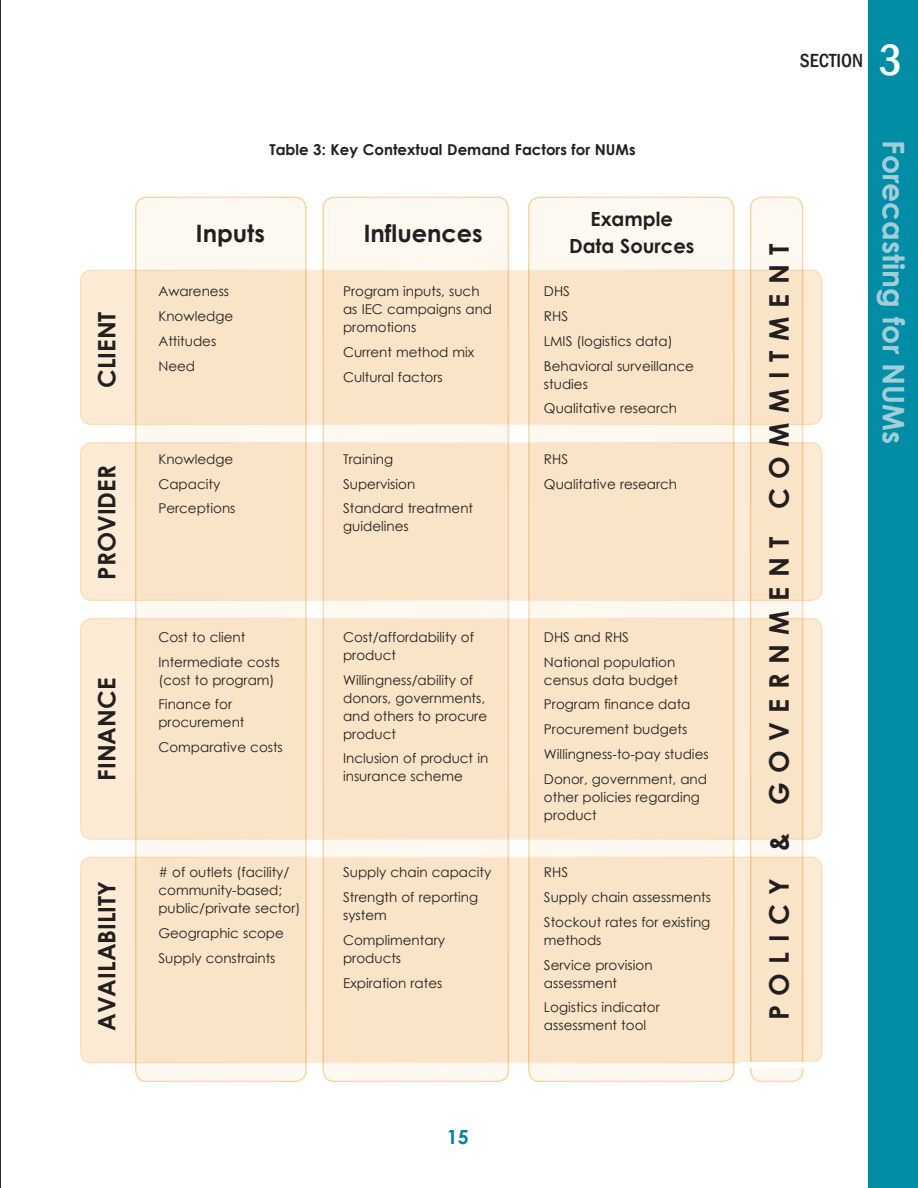
<style>
.page{position:relative;width:918px;height:1188px;background:#fff}
.page>*{position:absolute;margin:0;border:0;box-sizing:border-box;transform-origin:0 0}
.t1{font:500 condensed 45px "Franklin Gothic";color:#fff}
.t2{font:700 29.85px "Century Gothic";color:#a2ceda}
.t3{font:700 27px "Century Gothic";letter-spacing:.35em;color:#231f20}
.t4{font:700 24px "Century Gothic";color:#231f20}
.t5{font:700 19.5px/27px "Century Gothic";color:#231f20;text-align:center}
.t6{font:500 condensed 19.5px "Franklin Gothic";color:#231f20}
.t7{font:700 19.5px "Century Gothic";color:#00849c}
.t8{font:700 15px "Century Gothic";color:#231f20}
.t9{font:13.5px/24.8px "Century Gothic";color:#231f20}
</style>
<div class="page">
<div style="left:868px;top:0;width:50px;height:1188px;background:#008da5"></div>
<hr style="left:0;top:0;width:1px;height:1188px;background:#231f20">
<div style="left:81px;top:270px;width:741px;height:154px;background:#fbebd5;border-radius:11px"></div>
<div style="left:81px;top:443px;width:741px;height:157px;background:#fbebd5;border-radius:11px"></div>
<div style="left:81px;top:619px;width:741px;height:220px;background:#fbebd5;border-radius:11px"></div>
<div style="left:81px;top:857px;width:741px;height:206px;background:#fbebd5;border-radius:11px"></div>
<svg style="left:323px;top:197px;width:185px;height:884px;fill:#f9e4c7"></svg>
<div style="left:322px;top:197px;width:187px;height:885px;border:2px solid #fff;border-radius:11px"></div>
<svg style="left:529px;top:197px;width:205px;height:884px;fill:#f9e4c7"></svg>
<div style="left:528px;top:197px;width:206px;height:885px;border:2px solid #fff;border-radius:11px"></div>
<svg style="left:136px;top:197px;width:170px;height:884px;fill:#f9e4c7"></svg>
<div style="left:135px;top:197px;width:172px;height:885px;border:2px solid #fff;border-radius:11px"></div>
<svg style="left:751px;top:197px;width:52px;height:884px;fill:#f9e4c7"></svg>
<div style="left:750px;top:197px;width:53px;height:885px;border:2px solid #fff;border-radius:11px"></div>
<div style="left:740px;top:1062px;width:78px;height:6px;background:#fff"></div>
<h3 class="t4" style="left:89px;top:388px;width:78px;rotate:-90deg">CLIENT</h3>
<h3 class="t4" style="left:89px;top:580px;width:116px;rotate:-90deg">PROVIDER</h3>
<h3 class="t4" style="left:89px;top:781px;width:104px;rotate:-90deg">FINANCE</h3>
<h3 class="t4" style="left:89px;top:1031px;width:152px;rotate:-90deg">AVAILABILITY</h3>
<p class="t8" style="left:269px;top:138px;width:368px">Table 3: Key Contextual Demand Factors for NUMs</p>
<h3 class="t4" style="left:196px;top:215px;width:71px">Inputs</h3>
<h3 class="t4" style="left:364px;top:215px;width:121px">Influences</h3>
<h3 class="t5" style="left:569px;top:205px;width:127px">Example<br>Data Sources</h3>
<p class="t9" style="left:158px;top:279px;width:76px">Awareness<br>Knowledge<br>Attitudes<br>N eed</p>
<p class="t9" style="left:343px;top:282px;width:138px;line-height:18px">Program inputs, such as IEC</p>
<p class="t9" style="left:343px;top:300px;width:151px;line-height:18px;text-indent:44px">campaigns and promotions</p>
<p class="t9" style="left:343px;top:340px;width:133px">Current method mix<br>Cultural factors</p>
<p class="t9" style="left:158px;top:447px;width:79px">Knowledge<br>Capacity<br>Perceptions</p>
<p class="t9" style="left:343px;top:447px;width:132px">Training<br>Supervision<br>Standard treatment</p>
<p class="t9" style="left:343px;top:514px;width:67px">guidelines</p>
<p class="t9" style="left:158px;top:624px;width:123px">Cost to client<br>Intermediate costs</p>
<p class="t9" style="left:158px;top:667px;width:118px">(cost to program)<br>Finance for</p>
<p class="t9" style="left:158px;top:710px;width:126px">procurement<br>Comparative costs</p>
<p class="t9" style="left:158px;top:863px;width:144px;line-height:18px"># of outlets (facility/ community-based; public/private sector)</p>
<p class="t9" style="left:158px;top:921px;width:127px">Geographic scope<br>Supply constraints</p>
<p class="t9" style="left:343px;top:628px;width:132px;line-height:18px">Cost/affordability of product</p>
<p class="t9" style="left:343px;top:671px;width:146px;line-height:18px">Willingness/ability of donors, governments, and others to procure product</p>
<p class="t9" style="left:343px;top:749px;width:147px;line-height:18px">Inclusion of product in insurance scheme</p>
<p class="t9" style="left:343px;top:860px;width:150px">Supply chain capacity<br>Strength of reporting</p>
<p class="t9" style="left:343px;top:903px;width:103px">system<br>Complimentary</p>
<p class="t9" style="left:343px;top:945px;width:101px">products<br>Expiration rates</p>
<h3 class="t7" style="left:447px;top:1122px;width:23px">15</h3>
<p class="t9" style="left:544px;top:279px;width:151px">DHS<br>RHS<br>LMIS (logistics data)<br>Behavioral surveillance</p>
<p class="t9" style="left:544px;top:371px;width:135px">studies<br>Qualitative research</p>
<p class="t9" style="left:544px;top:446px;width:135px">RHS<br>Qualitative research</p>
<p class="t9" style="left:544px;top:624px;width:133px;text-indent:30px">and RHS<br>National population</p>
<p class="t9" style="left:544px;top:667px;width:166px">census data budget<br>Program finance data<br>Procurement budgets<br>Willingness-to-pay studies<br>Donor, government, and</p>
<p class="t9" style="left:544px;top:788px;width:158px;line-height:18px">other policies regarding product</p>
<p class="t9" style="left:544px;top:624px;width:9px">DHS</p>
<p class="t9" style="left:544px;top:860px;width:169px">RHS<br>Supply chain assessments<br>Stockout rates for existing</p>
<p class="t9" style="left:544px;top:927px;width:110px">methods<br>Service provision</p>
<p class="t9" style="left:544px;top:970px;width:118px">assessment<br>Logistics indicator</p>
<p class="t9" style="left:544px;top:1013px;width:104px">assessment tool</p>
<h3 class="t6" style="left:800px;top:48px;width:65px">SECTION</h3>
<h1 class="t1" style="left:879px;top:30px;width:24px">3</h1>
<h3 class="t3" style="left:758px;top:1020px;width:778px;rotate:-90deg">POLICY &amp; GOVERNMENT COMMITMENT</h3>
<h2 class="t2" style="left:916px;top:140px;width:306px;rotate:90deg">Forecasting for NUMs</h2>
</div>
